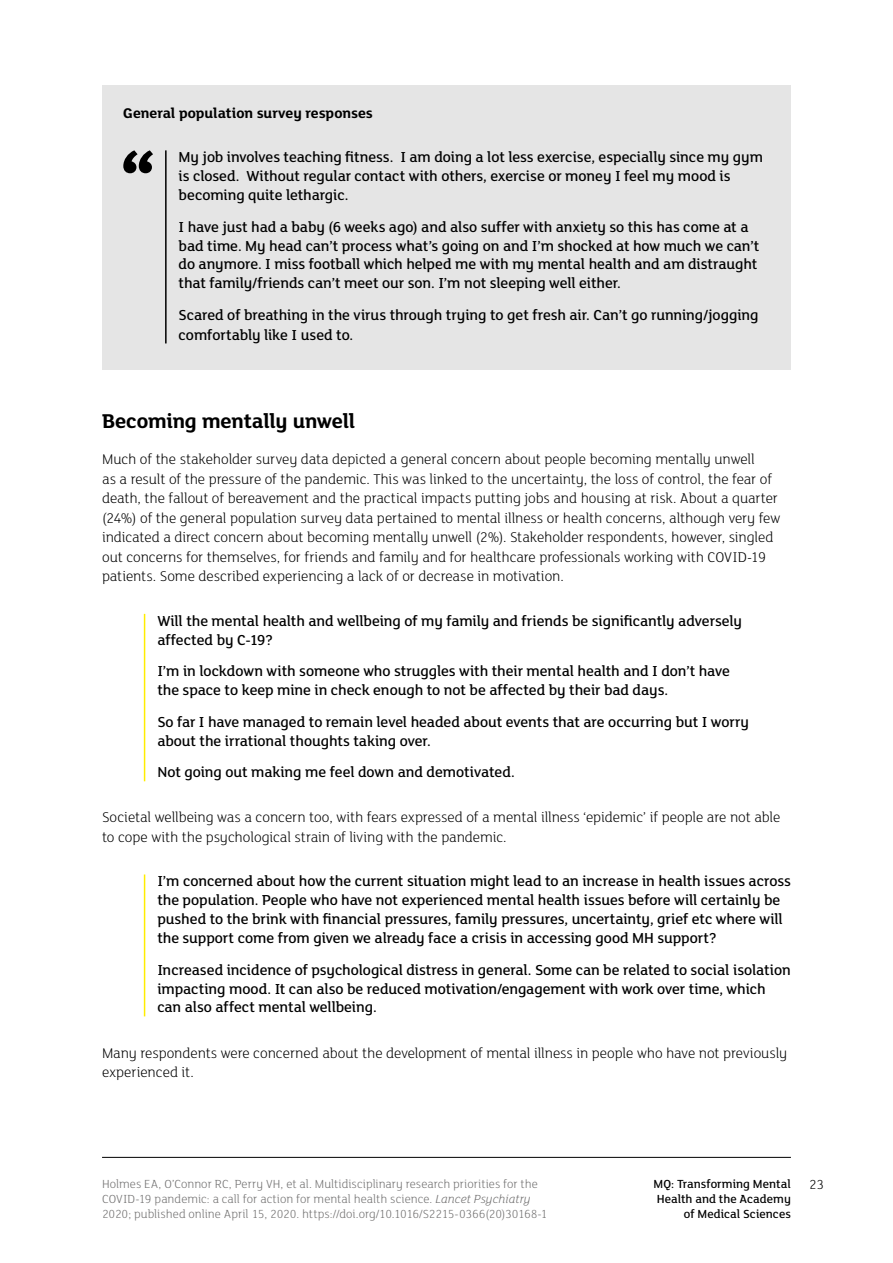
<style>
.page{position:relative;width:893px;height:1263px;background:#fff}
.page>*{position:absolute;margin:0;border:0;box-sizing:border-box;transform-origin:0 0}
.t1{font:700 21.75px "FS Lola";letter-spacing:-.01em;color:#000}
.t2{font:500 15.75px/18.9px "FS Lola";letter-spacing:-.005em;color:#000}
.t3{font:300 15.3px/19.5px "FS Lola";letter-spacing:-.005em;color:#000}
.t4{font:700 15.3px "FS Lola";letter-spacing:-.005em;color:#000}
.t5{font:300 14.25px "FS Lola";color:#000}
.t6{font:300 12.75px/15.3px "FS Lola";color:#706f6f}
.t7{font:500 12.75px/15.3px "FS Lola";color:#000;text-align:right}
.s1{font-style:italic}
</style>
<div class="page">
<hr style="left:102px;top:1157px;width:689px;height:1px;background:#000">
<div style="left:102px;top:85px;width:689px;height:285px;background:#e5e5e5"></div>
<hr style="left:165px;top:150px;width:2px;height:193px;background:#000">
<svg style="left:123px;top:150px;width:30px;height:23px"></svg>
<hr style="left:144px;top:614px;width:1px;height:167px;background:#ffed00">
<hr style="left:144px;top:874px;width:1px;height:142px;background:#ffed00">
<p class="t4" style="left:123px;top:102px;width:251px">General population survey responses</p>
<p class="t2" style="left:179px;top:147px;width:586px">My job involves teaching fitness. I am doing a lot less exercise, especially since my gym is closed. Without regular contact with others, exercise or money I feel my mood is becoming quite lethargic.</p>
<p class="t2" style="left:179px;top:217px;width:582px">I have just had a baby (6 weeks ago) and also suffer with anxiety so this has come at a bad time. My head can’t process what’s going on and I’m shocked at how much we can’t do anymore. I miss football which helped me with my mental health and am distraught that family/friends can’t meet our son. I’m not sleeping well either.</p>
<p class="t2" style="left:179px;top:305px;width:581px;line-height:19.5px">Scared of breathing in the virus through trying to get fresh air. Can’t go running/jogging comfortably like I used to.</p>
<h1 class="t1" style="left:102px;top:406px;width:255px">Becoming mentally unwell</h1>
<p class="t3" style="left:102px;top:449px;width:680px">Much of the stakeholder survey data depicted a general concern about people becoming mentally unwell<br>as a result of the pressure of the pandemic. This was linked to the uncertainty, the loss of control, the fear of death, the fallout of bereavement and the practical impacts putting jobs and housing at risk. About a quarter (24%) of the general population survey data pertained to mental illness or health concerns, although very few indicated a direct concern about becoming mentally unwell (2%). Stakeholder respondents, however, singled out concerns for themselves, for friends and family and for healthcare professionals working with COVID-19 patients. Some described experiencing a lack of or decrease in motivation.</p>
<p class="t2" style="left:157px;top:610px;width:586px">Will the mental health and wellbeing of my family and friends be significantly adversely affected by C-19?</p>
<p class="t2" style="left:157px;top:661px;width:574px">I’m in lockdown with someone who struggles with their mental health and I don’t have the space to keep mine in check enough to not be affected by their bad days.</p>
<p class="t2" style="left:157px;top:712px;width:593px">So far I have managed to remain level headed about events that are occurring but I worry about the irrational thoughts taking over.</p>
<p class="t2" style="left:157px;top:762px;width:359px">Not going out making me feel down and demotivated.</p>
<p class="t3" style="left:102px;top:807px;width:680px">Societal wellbeing was a concern too, with fears expressed of a mental illness ‘epidemic’ if people are not able to cope with the psychological strain of living with the pandemic.</p>
<p class="t2" style="left:157px;top:871px;width:635px">I’m concerned about how the current situation might lead to an increase in health issues across the population. People who have not experienced mental health issues before will certainly be pushed to the brink with financial pressures, family pressures, uncertainty, grief etc where will the support come from given we already face a crisis in accessing good MH support?</p>
<p class="t2" style="left:157px;top:959px;width:635px">Increased incidence of psychological distress in general. Some can be related to social isolation impacting mood. It can also be reduced motivation/engagement with work over time, which can also affect mental wellbeing.</p>
<p class="t3" style="left:102px;top:1042px;width:687px">Many respondents were concerned about the development of mental illness in people who have not previously experienced it.</p>
<p class="t6" style="left:102px;top:1175px;width:447px">Holmes EA, O’Connor RC, Perry VH, et al. Multidisciplinary research priorities for the<br>COVID-19 pandemic: a call for action for mental health science. <span class="s1">Lancet Psychiatry<br></span>2020; published online April 15, 2020. https://doi.org/10.1016/S2215-0366(20)30168-1</p>
<p class="t5" style="left:809px;top:1175px;width:16px">23</p>
<p class="t7" style="left:654px;top:1175px;width:139px">MQ: Transforming Mental<br>Health and the Academy of Medical Sciences</p>
</div>
